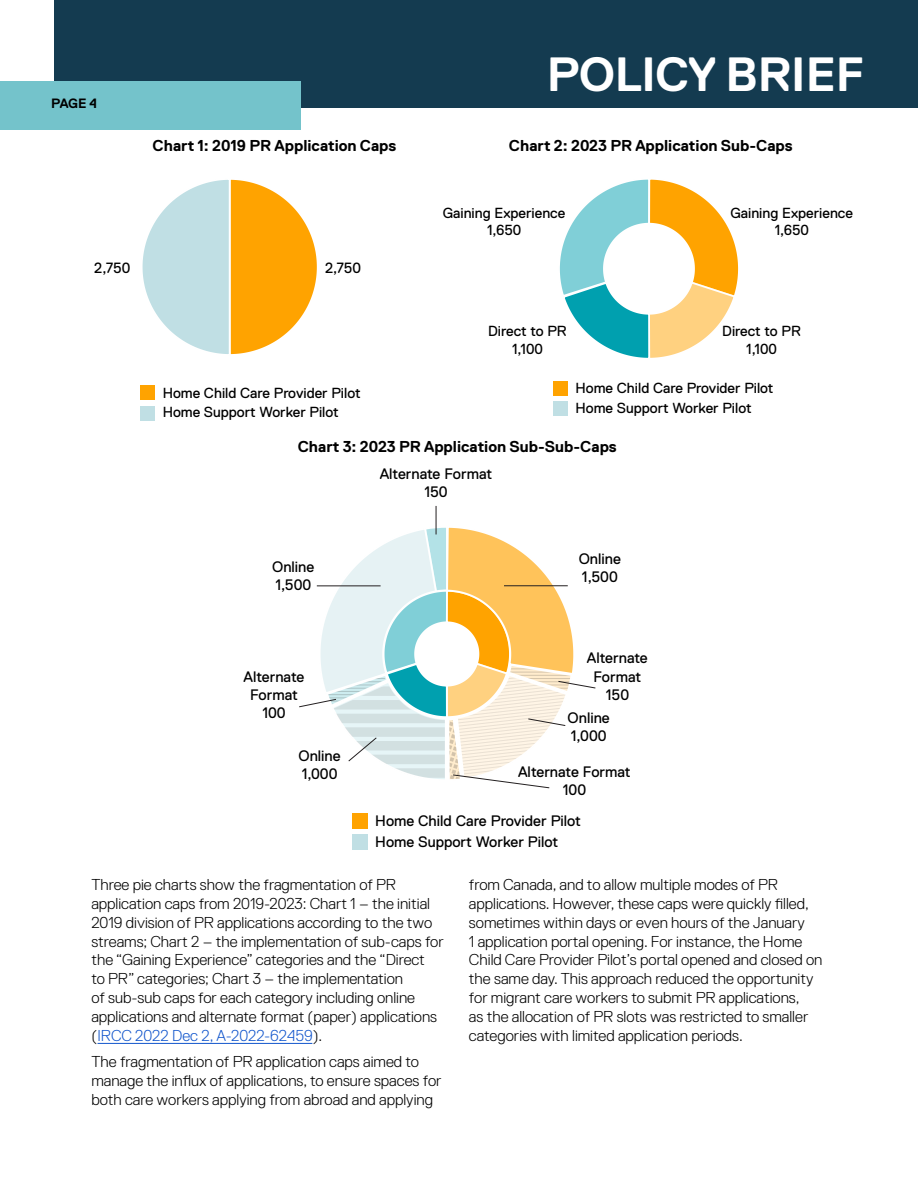
<style>
.page{position:relative;width:918px;height:1188px;background:#fff}
.page>*{position:absolute;margin:0;border:0;box-sizing:border-box;transform-origin:0 0}
.t1{font:700 48px "Replica Std";letter-spacing:-.01em;color:#fff}
.t2{font:300 15.75px/18.9px "Replica Std";color:#000}
.t3{font:700 15.75px "Replica Std";color:#000}
.t4{font:15.15px/18.1px "Replica Std";color:#000}
.t5{font:14.85px "Replica Std";color:#000}
.t6{font:14.55px/17.5px "Replica Std";color:#000;text-align:center}
.t7{font:700 13.5px "Replica Std";color:#000}
.s1{color:#15c}
</style>
<div class="page">
<div style="left:54px;top:0;width:864px;height:108px;background:#143b50"></div>
<div style="left:0;top:81px;width:301px;height:49px;background:#74c3cb"></div>
<svg style="left:142px;top:179px;width:175px;height:176px"></svg>
<svg style="left:559px;top:179px;width:180px;height:179px"></svg>
<div style="left:553px;top:381px;width:15px;height:15px;background:#ffa300"></div>
<div style="left:553px;top:401px;width:15px;height:15px;background:#c0dfe4"></div>
<div style="left:352px;top:813px;width:15px;height:16px;background:#ffa300"></div>
<div style="left:352px;top:835px;width:15px;height:15px;background:#c0dfe4"></div>
<svg style="left:299px;top:506px;width:297px;height:282px"></svg>
<hr style="left:98px;top:1043px;width:214px;height:1px;background:#15c">
<div style="left:140px;top:385px;width:15px;height:15px;background:#ffa300"></div>
<div style="left:140px;top:406px;width:15px;height:15px;background:#c0dfe4"></div>
<p class="t7" style="left:51px;top:96px;width:47px">PAGE 4</p>
<p class="t3" style="left:153px;top:137px;width:245px">Chart 1: 2019 PR Application Caps</p>
<p class="t5" style="left:94px;top:259px;width:38px">2,750</p>
<p class="t5" style="left:325px;top:259px;width:38px">2,750</p>
<h1 class="t1" style="left:547px;top:48px;width:319px">POLICY BRIEF</h1>
<p class="t3" style="left:509px;top:137px;width:285px">Chart 2: 2023 PR Application Sub-Caps</p>
<p class="t6" style="left:443px;top:204px;width:124px">Gaining Experience<br>1,650</p>
<p class="t6" style="left:730px;top:204px;width:124px">Gaining Experience<br>1,650</p>
<p class="t6" style="left:488px;top:322px;width:80px">Direct to PR<br>1,100</p>
<p class="t6" style="left:722px;top:322px;width:80px">Direct to PR<br>1,100</p>
<p class="t6" style="left:576px;top:378px;width:199px;line-height:20px;text-align:left">Home Child Care Provider Pilot<br>Home Support Worker Pilot</p>
<p class="t3" style="left:298px;top:438px;width:321px">Chart 3: 2023 PR Application Sub-Sub-Caps</p>
<p class="t6" style="left:163px;top:383px;width:199px;line-height:20px;text-align:left">Home Child Care Provider Pilot<br>Home Support Worker Pilot</p>
<p class="t4" style="left:380px;top:465px;width:114px;text-align:center">Alternate Format<br>150</p>
<p class="t4" style="left:272px;top:557px;width:44px">Online<br>1,500</p>
<p class="t4" style="left:579px;top:550px;width:44px">Online<br>1,500</p>
<p class="t4" style="left:244px;top:667px;width:62px;text-align:center">Alternate<br>Format<br>100</p>
<p class="t4" style="left:299px;top:747px;width:44px">Online<br>1,000</p>
<p class="t4" style="left:587px;top:649px;width:62px;text-align:center">Alternate<br>Format<br>150</p>
<p class="t4" style="left:568px;top:709px;width:44px">Online<br>1,000</p>
<p class="t4" style="left:518px;top:762px;width:114px;text-align:center">Alternate Format<br>100</p>
<p class="t4" style="left:375px;top:811px;width:207px;line-height:20.7px">Home Child Care Provider Pilot<br>Home Support Worker Pilot</p>
<p class="t2" style="left:91px;top:875px;width:354px">Three pie charts show the fragmentation of PR application caps from 2019-2023: Chart 1 – the initial 2019 division of PR applications according to the two streams; Chart 2 – the implementation of sub-caps for the “Gaining Experience” categories and the “Direct<br>to PR” categories; Chart 3 – the implementation<br>of sub-sub caps for each category including online applications and alternate format (paper) applications (<span class="s1">IRCC 2022 Dec 2, A-2022-62459</span>).</p>
<p class="t2" style="left:91px;top:1052px;width:352px">The fragmentation of PR application caps aimed to manage the influx of applications, to ensure spaces for both care workers applying from abroad and applying</p>
<p class="t2" style="left:469px;top:875px;width:355px">from Canada, and to allow multiple modes of PR applications. However, these caps were quickly filled, sometimes within days or even hours of the January<br>1 application portal opening. For instance, the Home Child Care Provider Pilot’s portal opened and closed on the same day. This approach reduced the opportunity for migrant care workers to submit PR applications,<br>as the allocation of PR slots was restricted to smaller categories with limited application periods.</p>
</div>
